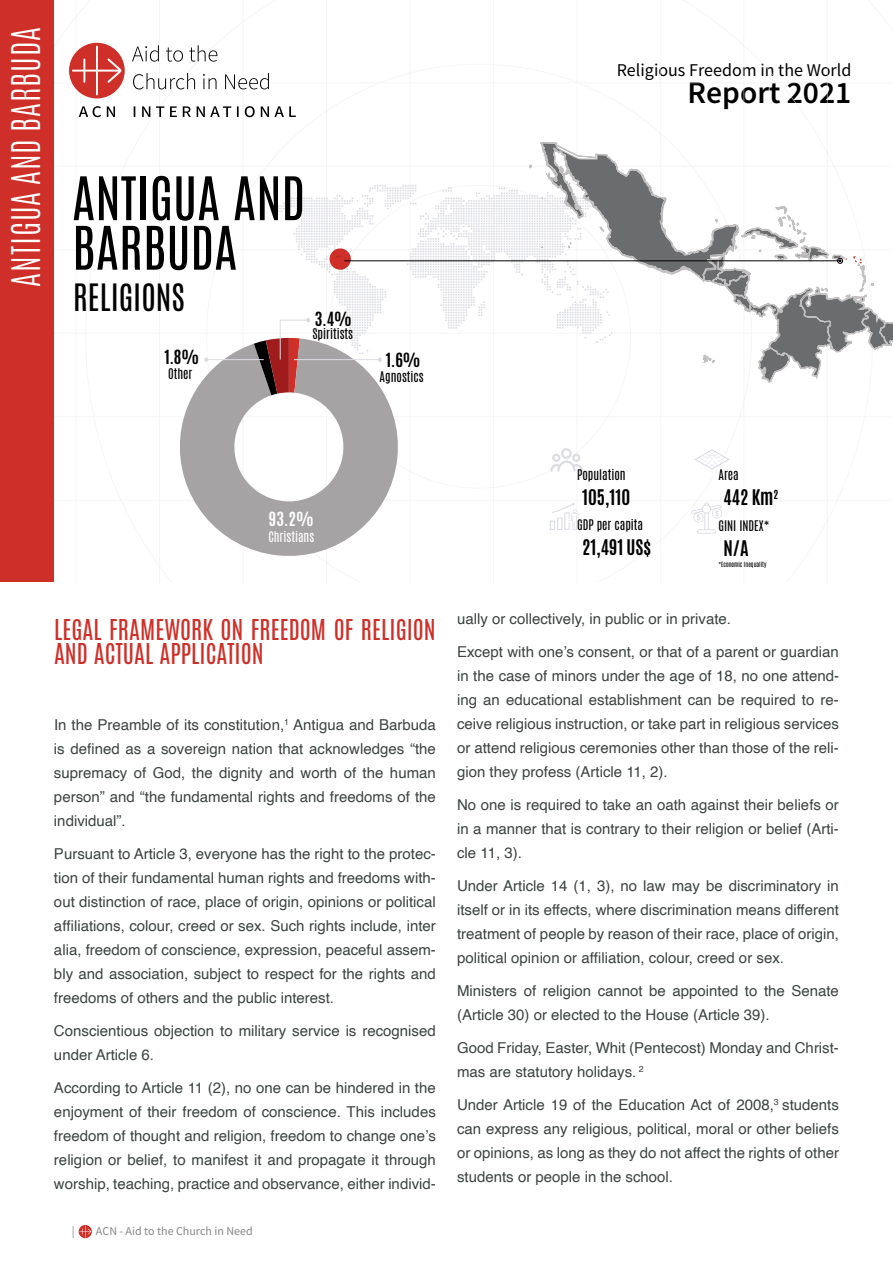
<style>
.page{position:relative;width:893px;height:1263px;background:#fff}
.page>*{position:absolute;margin:0;border:0;box-sizing:border-box;transform-origin:0 0}
.t1{font:51px/49.5px "Antonio";color:#000}
.t2{font:300 33px "Antonio";letter-spacing:.025em;color:#fff}
.t3{font:600 31.5px "Source Sans Pro";color:#000}
.t4{font:31.5px "Antonio";color:#000}
.t5{font:24px/24px "Antonio";color:#ce3029}
.t6{font:18px "Source Sans Pro";color:#000}
.t7{font:700 18px "Antonio";color:#000}
.t8{font:700 16.35px "Antonio";color:#000}
.t9{font:700 16.35px "Antonio";color:#fff}
.t10{font:15px/24px "Helvetica";color:#3d4340;text-align:justify}
.t11{font:12.3px "Antonio";color:#000}
.t12{font:12.3px "Antonio";color:#fff}
.t13{font:12px "Source Sans Pro";color:#878787}
.t14{font:6px "Antonio";color:#000}
</style>
<div class="page">
<svg style="left:79px;top:1225px;width:12px;height:12px"></svg>
<hr style="left:76px;top:0;width:1px;height:584px;background:#ededed">
<hr style="left:159px;top:0;width:1px;height:584px;background:#ededed">
<hr style="left:243px;top:0;width:1px;height:584px;background:#ededed">
<hr style="left:326px;top:0;width:1px;height:584px;background:#ededed">
<hr style="left:410px;top:0;width:1px;height:584px;background:#ededed">
<hr style="left:493px;top:0;width:1px;height:584px;background:#ededed">
<hr style="left:577px;top:0;width:1px;height:584px;background:#ededed">
<hr style="left:660px;top:0;width:1px;height:584px;background:#ededed">
<hr style="left:744px;top:0;width:1px;height:584px;background:#ededed">
<hr style="left:827px;top:0;width:1px;height:584px;background:#ededed">
<svg style="left:132px;top:45px;width:164px;height:72px"></svg>
<svg style="left:79px;top:106px;width:36px;height:11px"></svg>
<div style="left:69px;top:43px;width:56px;height:55px;background:#ce3029;border-radius:50%"></div>
<svg style="left:72px;top:46px;width:49px;height:49px"></svg>
<div style="left:0;top:0;width:53px;height:581px;background:#ce3029"></div>
<svg style="left:550px;top:448px;width:32px;height:24px"></svg>
<svg style="left:550px;top:503px;width:28px;height:27px"></svg>
<svg style="left:691px;top:502px;width:31px;height:32px"></svg>
<svg style="left:694px;top:449px;width:36px;height:21px"></svg>
<svg style="left:180px;top:338px;width:218px;height:223px;fill:#a5a3a3"></svg>
<svg style="left:204px;top:357px;width:4px;height:5px"></svg>
<hr style="left:206px;top:359px;width:58px;height:1px;background:#dbdce2">
<svg style="left:254px;top:142px;width:639px;height:253px"></svg>
<hr style="left:294px;top:359px;width:86px;height:1px;background:#dbdce2">
<h2 class="t2" style="left:2px;top:287px;width:261px;rotate:-90deg">ANTIGUA AND BARBUDA</h2>
<h1 class="t1" style="left:72px;top:174px;width:235px">ANTIGUA AND<br>BARBUDA</h1>
<h3 class="t4" style="left:73px;top:274px;width:113px">RELIGIONS</h3>
<p class="t8" style="left:164px;top:344px;width:36px">1.8%</p>
<p class="t11" style="left:168px;top:365px;width:26px">Other</p>
<p class="t8" style="left:315px;top:306px;width:39px">3.4%</p>
<p class="t11" style="left:312px;top:324px;width:42px">Spiritists</p>
<p class="t8" style="left:386px;top:347px;width:36px">1.6%</p>
<p class="t11" style="left:380px;top:368px;width:46px">Agnostics</p>
<p class="t6" style="left:617px;top:59px;width:236px">Religious Freedom in the World</p>
<h3 class="t3" style="left:688px;top:72px;width:165px">Report 2021</h3>
<p class="t9" style="left:269px;top:506px;width:46px">93.2%</p>
<p class="t12" style="left:268px;top:528px;width:47px">Christians</p>
<h3 class="t5" style="left:54px;top:618px;width:383px">LEGAL FRAMEWORK ON FREEDOM OF RELIGION<br>AND ACTUAL APPLICATION</h3>
<p class="t10" style="left:54px;top:713px;width:383px">In the Preamble of its constitution,<sup>1</sup> Antigua and Barbuda is defined as a sovereign nation that acknowledges “the supremacy of God, the dignity and worth of the human person” and “the fundamental rights and freedoms of the individual”.</p>
<p class="t10" style="left:54px;top:842px;width:383px">Pursuant to Article 3, everyone has the right to the protec&shy;tion of their fundamental human rights and freedoms with&shy;out distinction of race, place of origin, opinions or political affiliations, colour, creed or sex. Such rights include, inter alia, freedom of conscience, expression, peaceful assem&shy;bly and association, subject to respect for the rights and freedoms of others and the public interest.</p>
<p class="t10" style="left:54px;top:1019px;width:383px">Conscientious objection to military service is recognised under Article 6.</p>
<p class="t10" style="left:54px;top:1076px;width:383px">According to Article 11 (2), no one can be hindered in the enjoyment of their freedom of conscience. This includes freedom of thought and religion, freedom to change one’s religion or belief, to manifest it and propagate it through worship, teaching, practice and observance, either individ-</p>
<p class="t13" style="left:72px;top:1223px;width:4px">|</p>
<p class="t13" style="left:96px;top:1223px;width:158px">ACN - Aid to the Church in Need</p>
<p class="t11" style="left:577px;top:465px;width:50px">Population</p>
<p class="t7" style="left:582px;top:484px;width:50px">105,110</p>
<p class="t11" style="left:577px;top:516px;width:68px">GDP per capita</p>
<p class="t7" style="left:582px;top:534px;width:71px">21,491 US$</p>
<p class="t11" style="left:718px;top:465px;width:22px">Area</p>
<p class="t7" style="left:723px;top:484px;width:56px">442 Km<sup>2</sup></p>
<p class="t11" style="left:718px;top:516px;width:53px">GINI INDEX*</p>
<p class="t14" style="left:718px;top:560px;width:49px">*Economic Inequality</p>
<p class="t7" style="left:723px;top:535px;width:27px">N/A</p>
<p class="t10" style="left:457px;top:607px;width:276px">ually or collectively, in public or in private.</p>
<p class="t10" style="left:457px;top:640px;width:383px">Except with one’s consent, or that of a parent or guardian in the case of minors under the age of 18, no one attend&shy;ing an educational establishment can be required to re&shy;ceive religious instruction, or take part in religious services or attend religious ceremonies other than those of the reli&shy;gion they profess (Article 11, 2).</p>
<p class="t10" style="left:457px;top:793px;width:383px">No one is required to take an oath against their beliefs or in a manner that is contrary to their religion or belief (Arti&shy;cle 11, 3).</p>
<p class="t10" style="left:457px;top:874px;width:383px">Under Article 14 (1, 3), no law may be discriminatory in itself or in its effects, where discrimination means different treatment of people by reason of their race, place of origin, political opinion or affiliation, colour, creed or sex.</p>
<p class="t10" style="left:457px;top:979px;width:383px">Ministers of religion cannot be appointed to the Senate (Article 30) or elected to the House (Article 39).</p>
<p class="t10" style="left:457px;top:1036px;width:383px">Good Friday, Easter, Whit (Pentecost) Monday and Christ&shy;mas are statutory holidays. <sup>2</sup></p>
<p class="t10" style="left:457px;top:1093px;width:383px">Under Article 19 of the Education Act of 2008,<sup>3</sup> students can express any religious, political, moral or other beliefs or opinions, as long as they do not affect the rights of other students or people in the school.</p>
</div>
